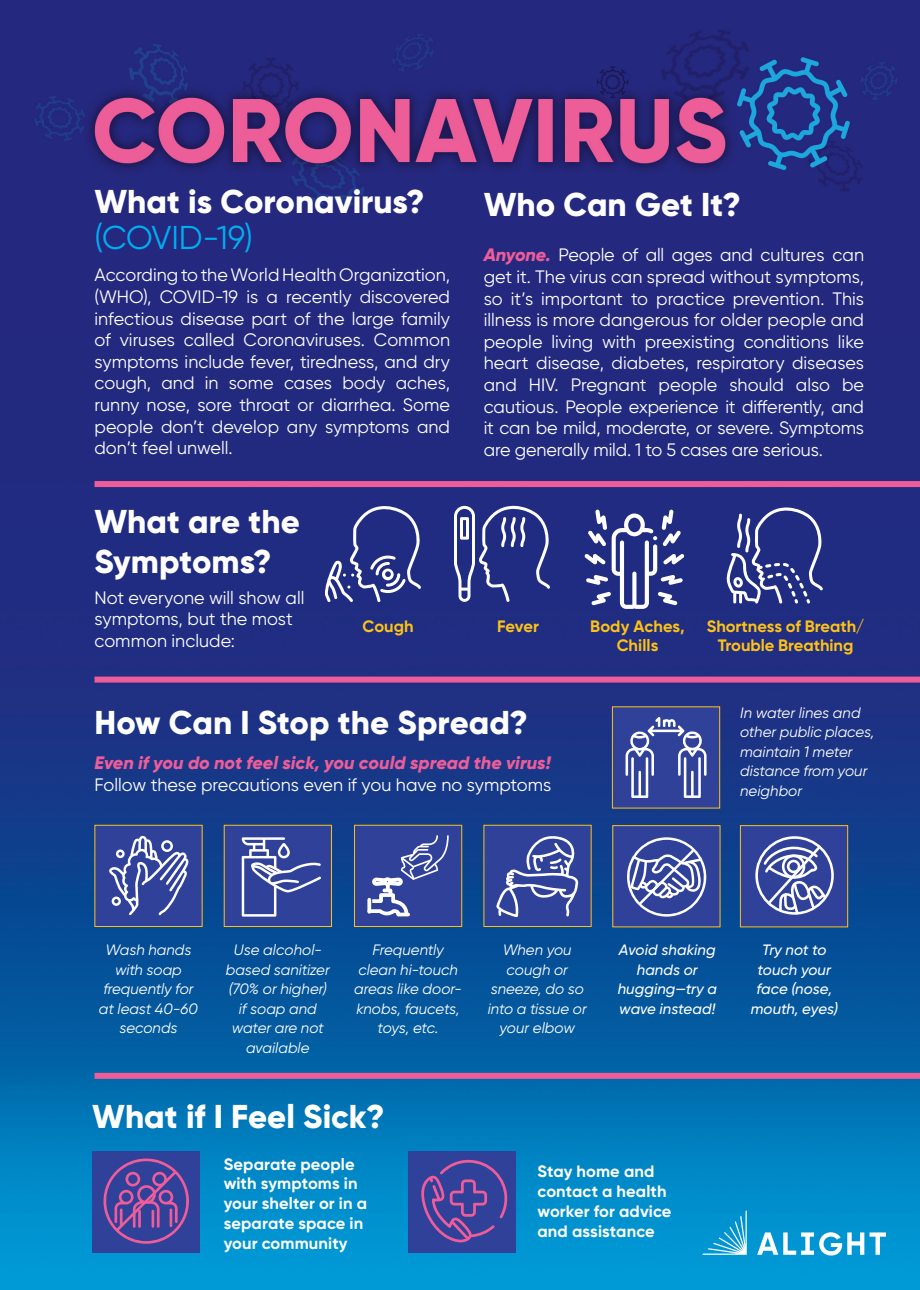
<style>
.page{position:relative;width:920px;height:1290px;background:#fff}
.page>*{position:absolute;margin:0;border:0;box-sizing:border-box;transform-origin:0 0}
.t1{font:800 33px/36px "Gilroy";color:#fff}
.t2{font:18px/21.6px "Gilroy";letter-spacing:-.005em;color:#fff;text-align:justify}
.t3{font:italic 800 18px "Gilroy";color:#ee5d99}
.t4{font:700 16.5px/19.8px "Gilroy";letter-spacing:.005em;color:#fff}
.t5{font:700 16.5px/19.5px "Gilroy";color:#fec216;text-align:center}
.t6{font:italic 15px/19.5px "Gilroy";color:#fff;text-align:center}
.t7{font:italic 500 15px/19.5px "Gilroy";letter-spacing:.005em;color:#fff;text-align:center}
.s1{font-weight:400;color:#00aeef}
.s2{font-weight:800;font-style:italic;color:#ee5d99}
</style>
<div class="page">
<img style="left:0;top:0;width:920px;height:1290px">
<div style="left:94px;top:481px;width:826px;height:6px;background:#ee5d99"></div>
<div style="left:94px;top:677px;width:826px;height:6px;background:#ee5d99"></div>
<div style="left:94px;top:1073px;width:826px;height:6px;background:#ee5d99"></div>
<svg style="left:324px;top:502px;width:97px;height:100px;background:#414b93"></svg>
<svg style="left:454px;top:505px;width:96px;height:97px"></svg>
<div style="left:612px;top:706px;width:108px;height:102px;background:#30419a;border:1px solid #fec216"></div>
<div style="left:95px;top:825px;width:107px;height:101px;background:#30419a"></div>
<svg style="left:109px;top:836px;width:80px;height:79px"></svg>
<div style="left:94px;top:825px;width:108px;height:102px;border:1px solid #fec216"></div>
<div style="left:483px;top:825px;width:108px;height:102px;background:#30419a;border:1px solid #fec216"></div>
<div style="left:740px;top:826px;width:108px;height:101px;background:#30419a"></div>
<div style="left:755px;top:836px;width:79px;height:79px;border:3px solid #fff;border-radius:50%"></div>
<svg style="left:761px;top:843px;width:67px;height:72px"></svg>
<div style="left:787px;top:860px;width:13px;height:13px;border:3px solid #fff;border-radius:50%"></div>
<div style="left:740px;top:825px;width:108px;height:102px;border:1px solid #fec216"></div>
<div style="left:354px;top:825px;width:108px;height:102px;background:#30419a;border:1px solid #fec216"></div>
<div style="left:613px;top:826px;width:107px;height:101px;background:#30419a"></div>
<svg style="left:627px;top:837px;width:80px;height:80px"></svg>
<div style="left:612px;top:825px;width:108px;height:102px;border:1px solid #fec216"></div>
<div style="left:224px;top:825px;width:107px;height:101px;background:#30419a"></div>
<svg style="left:242px;top:837px;width:79px;height:80px"></svg>
<div style="left:224px;top:825px;width:108px;height:102px;border:1px solid #fec216"></div>
<svg style="left:726px;top:505px;width:97px;height:98px;background:#475096"></svg>
<svg style="left:496px;top:836px;width:82px;height:81px"></svg>
<div style="left:93px;top:1151px;width:107px;height:101px;background:#30419a"></div>
<div style="left:408px;top:1151px;width:108px;height:101px;background:#30419a"></div>
<svg style="left:103px;top:1158px;width:86px;height:86px"></svg>
<svg style="left:702px;top:1210px;width:45px;height:45px;background:#2ea6d8"></svg>
<svg style="left:757px;top:1232px;width:129px;height:23px"></svg>
<svg style="left:584px;top:509px;width:100px;height:100px"></svg>
<svg style="left:625px;top:717px;width:81px;height:81px"></svg>
<svg style="left:421px;top:1160px;width:86px;height:82px"></svg>
<svg style="left:367px;top:835px;width:82px;height:82px"></svg>
<div style="left:383px;top:877px;width:9px;height:9px;border:4px solid #fff;border-radius:50%"></div>
<svg style="left:367px;top:900px;width:4px;height:12px"></svg>
<p class="t1" style="left:94px;top:183px;width:332px">What is Coronavirus? <span class="s1">(COVID-19)</span></p>
<p class="t2" style="left:94px;top:264px;width:357px">According to the World Health Organization, (WHO), COVID-19 is a recently discovered infectious disease part of the large family of viruses called Coronaviruses. Common symptoms include fever, tiredness, and dry cough, and in some cases body aches, runny nose, sore throat or diarrhea. Some people don’t develop any symptoms and don’t feel unwell.</p>
<p class="t1" style="left:484px;top:187px;width:259px">Who Can Get It?</p>
<p class="t2" style="left:484px;top:244px;width:382px"><span class="s2">Anyone.</span> People of all ages and cultures can get it. The virus can spread without symptoms, so it’s important to practice prevention. This illness is more dangerous for older people and people living with preexisting conditions like heart disease, diabetes, respiratory diseases and HIV. Pregnant people should also be cautious. People experience it differently, and it can be mild, moderate, or severe. Symptoms are generally mild. 1 to 5 cases are serious.</p>
<p class="t1" style="left:94px;top:502px;width:207px;line-height:39.6px">What are the<br>Symptoms?</p>
<p class="t2" style="left:94px;top:586px;width:211px;text-align:left">Not everyone will show all symptoms, but the most common include:</p>
<p class="t5" style="left:362px;top:616px;width:53px">Cough</p>
<p class="t5" style="left:497px;top:616px;width:44px">Fever</p>
<p class="t5" style="left:590px;top:616px;width:96px">Body Aches,<br>Chills</p>
<p class="t5" style="left:707px;top:616px;width:159px">Shortness of Breath/<br>Trouble Breathing</p>
<p class="t1" style="left:94px;top:704px;width:435px">How Can I Stop the Spread?</p>
<p class="t3" style="left:94px;top:751px;width:458px">Even if you do not feel sick, you could spread the virus!</p>
<p class="t2" style="left:94px;top:773px;width:458px">Follow these precautions even if you have no symptoms</p>
<p class="t6" style="left:740px;top:702px;width:136px;text-align:left">In water lines and other public places, maintain 1 meter distance from your neighbor</p>
<p class="t6" style="left:105px;top:940px;width:88px">Wash hands</p>
<p class="t6" style="left:115px;top:959px;width:68px">with soap</p>
<p class="t6" style="left:103px;top:979px;width:92px">frequently for</p>
<p class="t6" style="left:99px;top:998px;width:101px">at least 40-60</p>
<p class="t6" style="left:119px;top:1018px;width:60px">seconds</p>
<p class="t6" style="left:234px;top:940px;width:90px">Use alcohol-</p>
<p class="t6" style="left:226px;top:959px;width:105px;text-align:left">based sanitizer (70% or higher)</p>
<p class="t6" style="left:232px;top:998px;width:94px">if soap and water are not available</p>
<p class="t6" style="left:354px;top:940px;width:109px">Frequently clean hi-touch areas like door&shy;knobs, faucets, toys, etc.</p>
<p class="t6" style="left:488px;top:940px;width:101px">When you cough or sneeze, do so into a tissue or your elbow</p>
<p class="t7" style="left:618px;top:940px;width:101px">Avoid shaking hands or hugging—try a wave instead!</p>
<p class="t1" style="left:92px;top:1098px;width:294px">What if I Feel Sick?</p>
<p class="t4" style="left:224px;top:1154px;width:145px">Separate people with symptoms in your shelter or in a separate space in your community</p>
<p class="t4" style="left:537px;top:1161px;width:135px">Stay home and contact a health worker for advice and assistance</p>
<p class="t7" style="left:751px;top:940px;width:89px">Try not to touch your face (nose, mouth, eyes)</p>
</div>
